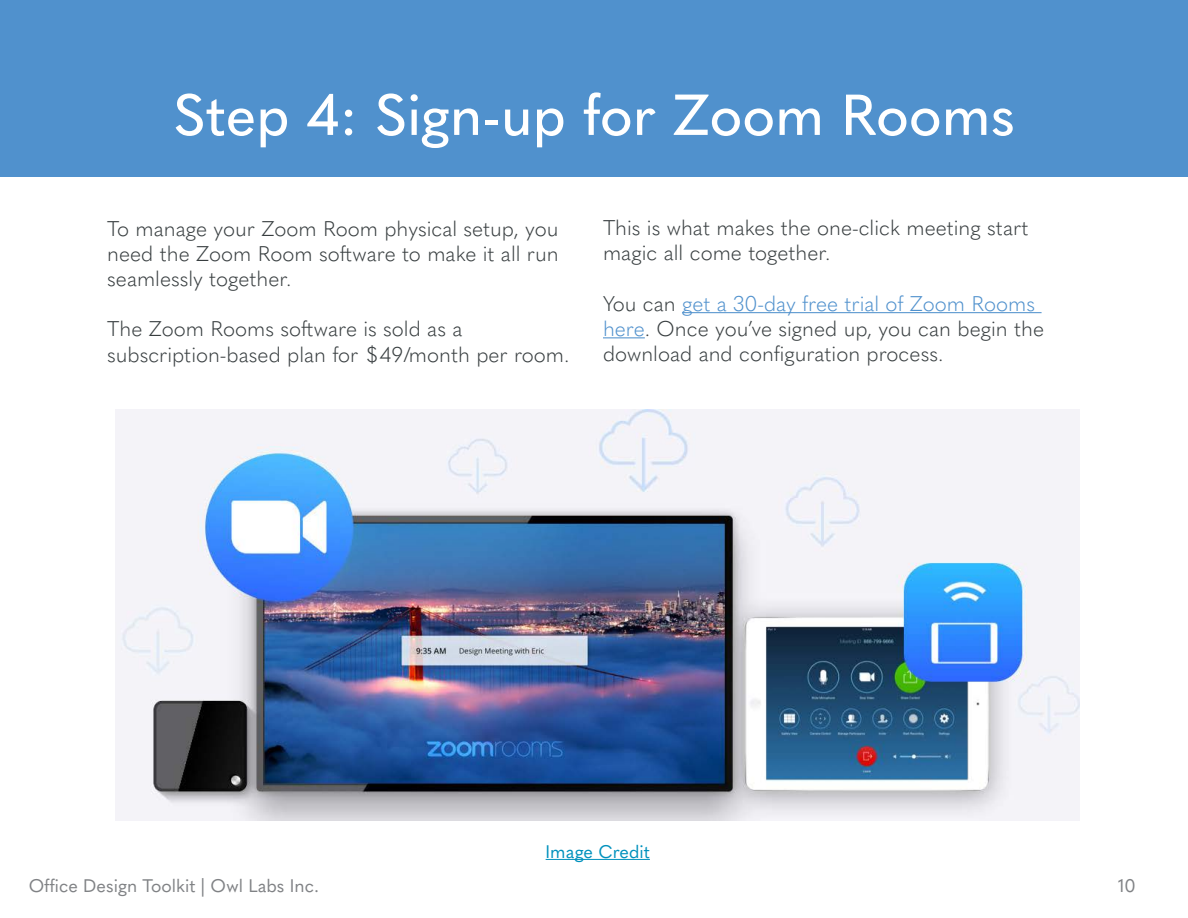
<style>
.page{position:relative;width:1188px;height:918px;background:#fff}
.page>*{position:absolute;margin:0;border:0;box-sizing:border-box;transform-origin:0 0}
.t1{font:500 57px "Quasimoda";color:#fff}
.t2{font:300 21px/25.2px "Quasimoda";color:#383e40}
.t3{font:18px "Quasimoda";color:#808285}
.t4{font:18px "Quasimoda";color:#0091bd}
.s1{color:#5091cd}
</style>
<div class="page">
<div style="left:0;top:0;width:1188px;height:176px;background:#5091cd"></div>
<img style="left:115px;top:409px;width:965px;height:412px">
<hr style="left:682px;top:312px;width:360px;height:1px;background:#5091cd">
<hr style="left:603px;top:337px;width:42px;height:1px;background:#5091cd">
<hr style="left:546px;top:859px;width:104px;height:1px;background:#0091bd">
<h1 class="t1" style="left:173px;top:71px;width:843px">Step 4: Sign-up for Zoom Rooms</h1>
<p class="t2" style="left:107px;top:214px;width:453px;text-align:justify">To manage your Zoom Room physical setup, you need the Zoom Room software to make it all run seamlessly together.</p>
<p class="t2" style="left:107px;top:315px;width:464px">The Zoom Rooms software is sold as a subscription-based plan for $49/month per room.</p>
<p class="t2" style="left:603px;top:214px;width:427px">This is what makes the one-click meeting start magic all come together.</p>
<p class="t2" style="left:603px;top:289px;width:443px">You can <span class="s1">get a 30-day free trial of Zoom Rooms here</span>. Once you’ve signed up, you can begin the download and configuration process.</p>
<p class="t4" style="left:546px;top:838px;width:106px">Image Credit</p>
<p class="t3" style="left:29px;top:872px;width:292px">Office Design Toolkit | Owl Labs Inc.</p>
<p class="t3" style="left:1118px;top:872px;width:19px">10</p>
</div>
